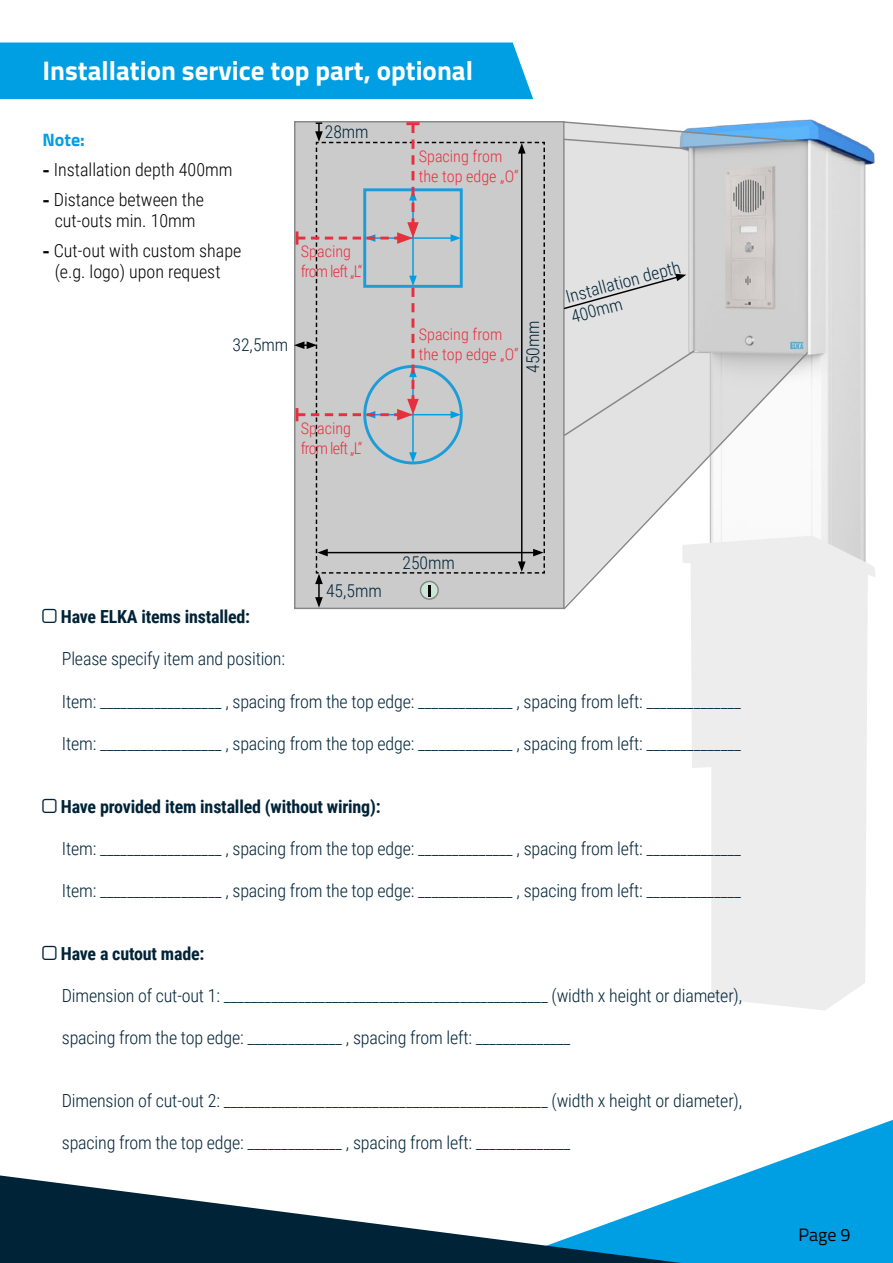
<style>
.page{position:relative;width:893px;height:1263px;background:#fff}
.page>*{position:absolute;margin:0;border:0;box-sizing:border-box;transform-origin:0 0}
.t1{font:700 27px "Titillium Web";color:#fff}
.t2{font:300 18px "Roboto Condensed";letter-spacing:-.01em;color:#002337}
.t3{font:300 18px/21px "Roboto Condensed";color:#000;text-align:center}
.t4{font:700 18px "Roboto Condensed";letter-spacing:-.01em;color:#002337}
.t5{font:18px "Titillium Web";color:#000}
.t6{font:700 18px "Titillium Web";color:#009fe3}
.t7{font:300 17.55px/20.5px "Roboto Condensed";color:#002337}
.t8{font:300 16.2px/20.5px "Roboto Condensed";color:#e7303f}
.t9{font:300 16.2px/20.5px "Roboto Condensed";letter-spacing:-.025em;color:#e7303f}
.s1{font-family:"Titillium Web";font-weight:700}
</style>
<div class="page">
<svg style="left:681px;top:1120px;width:212px;height:143px;fill:#009fe3"></svg>
<svg style="left:0;top:1175px;width:681px;height:88px"></svg>
<div style="left:0;top:43px;width:533px;height:56px;background:#009fe3"></div>
<img style="left:804px;top:119px;width:71px;height:417px">
<div style="left:294px;top:121px;width:271px;height:488px;background:#cccbcb;border:1px solid #878787"></div>
<svg style="left:562px;top:351px;width:247px;height:259px"></svg>
<svg style="left:562px;top:120px;width:246px;height:317px;background:#d5d7d8"></svg>
<svg style="left:294px;top:122px;width:251px;height:486px"></svg>
<svg style="left:682px;top:536px;width:193px;height:474px;fill:#ededed"></svg>
<h1 class="t1" style="left:43px;top:50px;width:432px">Installation service top part, optional</h1>
<p class="t6" style="left:43px;top:126px;width:44px">Note:</p>
<p class="t3" style="left:43px;top:159px;width:192px"><span class="s1">-</span> Installation depth 400mm</p>
<p class="t3" style="left:43px;top:189px;width:163px"><span class="s1">-</span> Distance between the cut-outs min. 10mm</p>
<p class="t3" style="left:43px;top:240px;width:200px"><span class="s1">-</span> Cut-out with custom shape (e.g. logo) upon request</p>
<p class="t7" style="left:325px;top:121px;width:45px">28mm</p>
<p class="t9" style="left:301px;top:240px;width:63px">Spacing from left „L“</p>
<p class="t7" style="left:233px;top:334px;width:57px">32,5mm</p>
<p class="t9" style="left:301px;top:417px;width:63px">Spacing from left „L“</p>
<p class="t8" style="left:419px;top:145px;width:101px">Spacing from the top edge „O“</p>
<p class="t7" style="left:522px;top:373px;width:54px;rotate:-90deg">450mm</p>
<p class="t8" style="left:419px;top:323px;width:101px">Spacing from the top edge „O“</p>
<p class="t7" style="left:563px;top:286px;width:120px;rotate:-15deg">Installation depth<br>400mm</p>
<p class="t7" style="left:326px;top:580px;width:57px">45,5mm</p>
<p class="t7" style="left:402px;top:552px;width:54px">250mm</p>
<p class="t4" style="left:61px;top:604px;width:191px">Have ELKA items installed:</p>
<p class="t2" style="left:62px;top:646px;width:225px">Please specify item and position:</p>
<p class="t2" style="left:62px;top:688px;width:681px">Item: __________________ , spacing from the top edge: ______________ , spacing from left: ______________</p>
<p class="t2" style="left:62px;top:730px;width:681px">Item: __________________ , spacing from the top edge: ______________ , spacing from left: ______________</p>
<p class="t4" style="left:61px;top:793px;width:321px">Have provided item installed (without wiring):</p>
<p class="t2" style="left:62px;top:835px;width:681px">Item: __________________ , spacing from the top edge: ______________ , spacing from left: ______________</p>
<p class="t2" style="left:62px;top:877px;width:681px">Item: __________________ , spacing from the top edge: ______________ , spacing from left: ______________</p>
<p class="t4" style="left:61px;top:940px;width:145px">Have a cutout made:</p>
<p class="t2" style="left:62px;top:982px;width:682px">Dimension of cut-out 1: ________________________________________________ (width x height or diameter),</p>
<p class="t2" style="left:62px;top:1024px;width:510px">spacing from the top edge: ______________ , spacing from left: ______________</p>
<p class="t2" style="left:62px;top:1087px;width:682px">Dimension of cut-out 2: ________________________________________________ (width x height or diameter),</p>
<p class="t2" style="left:62px;top:1129px;width:510px">spacing from the top edge: ______________ , spacing from left: ______________</p>
<p class="t5" style="left:798px;top:1221px;width:53px">Page 9</p>
</div>
